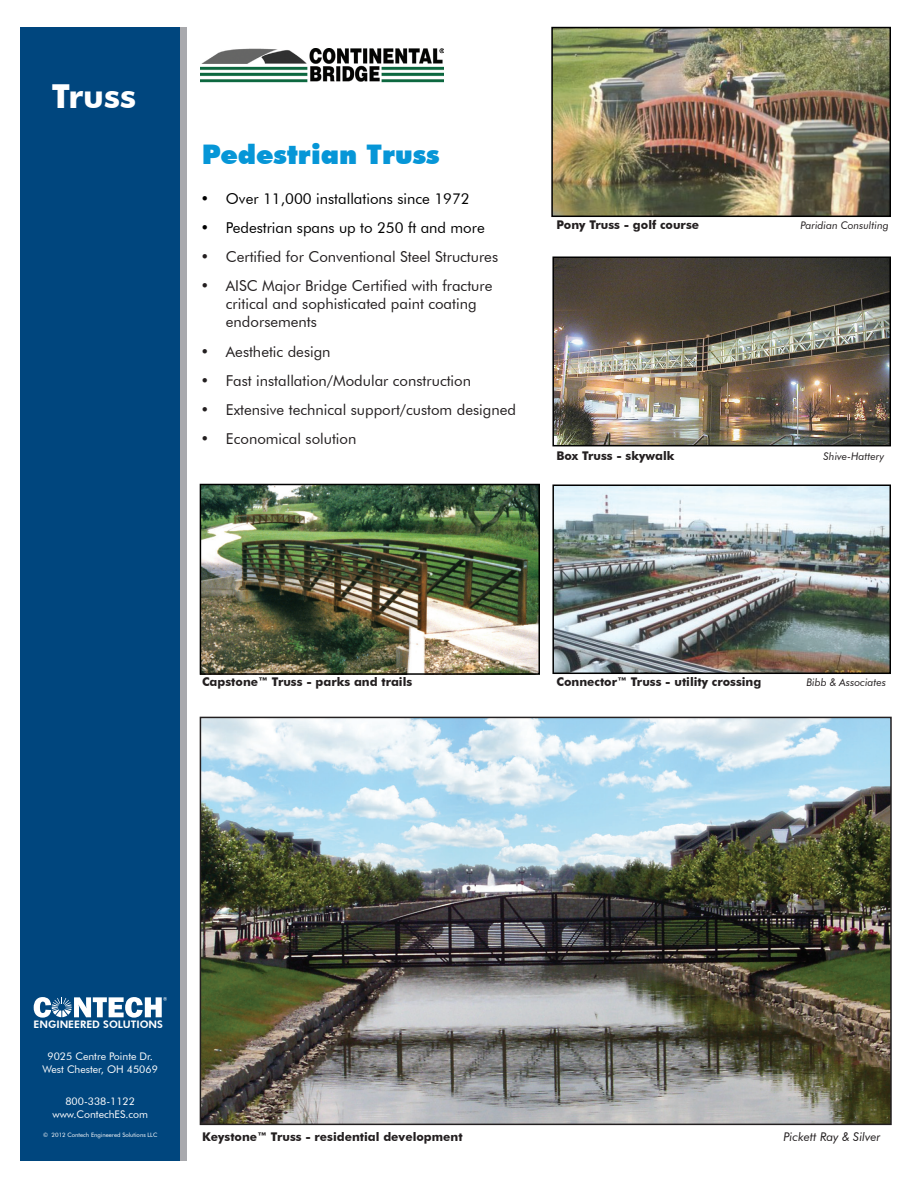
<style>
.page{position:relative;width:918px;height:1188px;background:#fff}
.page>*{position:absolute;margin:0;border:0;box-sizing:border-box;transform-origin:0 0}
.t1{font:700 33px "Futura BT";color:#fff}
.t2{font:900 27px "Futura BT";color:#0696d7}
.t3{font:15px/18px "Futura BT";color:#231f20}
.t4{font:15px "Futura BT";color:#000}
.t5{font:700 12px "Futura BT";color:#231f20}
.t6{font:italic 12px "Futura BT";color:#231f20}
.t7{font:10.5px/12.6px "Futura BT";color:#fff;text-align:center}
.t8{font:italic 10.5px "Futura BT";color:#231f20}
.t9{font:800 10.35px "Futura BT";color:#fff}
.t10{font:6px "Futura BT";color:#fff}
</style>
<div class="page">
<div style="left:21px;top:27px;width:159px;height:1134px;background:#00467e"></div>
<div style="left:180px;top:27px;width:6px;height:1134px;background:#a8a9ad"></div>
<svg style="left:34px;top:997px;width:133px;height:21px"></svg>
<img style="left:200px;top:49px;width:243px;height:34px">
<img style="left:554px;top:30px;width:334px;height:184px">
<div style="left:551px;top:27px;width:340px;height:190px;border:2px solid #000"></div>
<img style="left:555px;top:259px;width:333px;height:184px">
<div style="left:552px;top:256px;width:339px;height:190px;border:2px solid #000"></div>
<img style="left:555px;top:487px;width:333px;height:184px">
<div style="left:552px;top:484px;width:339px;height:190px;border:2px solid #000"></div>
<img style="left:203px;top:720px;width:686px;height:402px">
<div style="left:200px;top:717px;width:692px;height:408px;border:2px solid #231f20"></div>
<img style="left:203px;top:487px;width:334px;height:185px">
<div style="left:200px;top:484px;width:340px;height:191px;border:2px solid #000"></div>
<h1 class="t1" style="left:52px;top:76px;width:86px">Truss</h1>
<h2 class="t2" style="left:202px;top:138px;width:239px">Pedestrian Truss</h2>
<p class="t4" style="left:200px;top:189px;width:271px">• Over 11,000 installations since 1972</p>
<p class="t4" style="left:200px;top:218px;width:286px">• Pedestrian spans up to 250 ft and more</p>
<p class="t3" style="left:200px;top:248px;width:299px">• Certified for Conventional Steel Structures</p>
<p class="t3" style="left:226px;top:277px;width:268px;text-indent:-26px">• AISC Major Bridge Certified with fracture critical and sophisticated paint coating endorsements</p>
<p class="t3" style="left:200px;top:342px;width:132px">• Aesthetic design</p>
<p class="t3" style="left:200px;top:371px;width:272px">• Fast installation/Modular construction</p>
<p class="t3" style="left:200px;top:401px;width:317px">• Extensive technical support/custom designed</p>
<p class="t3" style="left:200px;top:430px;width:158px">• Economical solution</p>
<p class="t5" style="left:556px;top:217px;width:144px">Pony Truss - golf course</p>
<p class="t8" style="left:801px;top:219px;width:90px">Paridian Consulting</p>
<p class="t5" style="left:556px;top:449px;width:120px">Box Truss - skywalk</p>
<p class="t8" style="left:824px;top:450px;width:62px">Shive-Hattery</p>
<p class="t5" style="left:202px;top:674px;width:212px">Capstone™ Truss - parks and trails</p>
<p class="t5" style="left:556px;top:675px;width:206px">Connector™ Truss - utility crossing</p>
<p class="t8" style="left:806px;top:676px;width:81px">Bibb &amp; Associates</p>
<p class="t9" style="left:34px;top:1018px;width:131px">ENGINEERED SOLUTIONS</p>
<p class="t7" style="left:43px;top:1050px;width:117px">9025 Centre Pointe Dr.<br>West Chester, OH 45069</p>
<p class="t7" style="left:52px;top:1095px;width:97px">800-338-1122 www.ContechES.com</p>
<p class="t10" style="left:43px;top:1132px;width:116px">© 2012 Contech Engineered Solutions LLC</p>
<p class="t5" style="left:202px;top:1129px;width:262px">Keystone™ Truss - residential development</p>
<p class="t6" style="left:783px;top:1129px;width:99px">Pickett Ray &amp; Silver</p>
</div>
